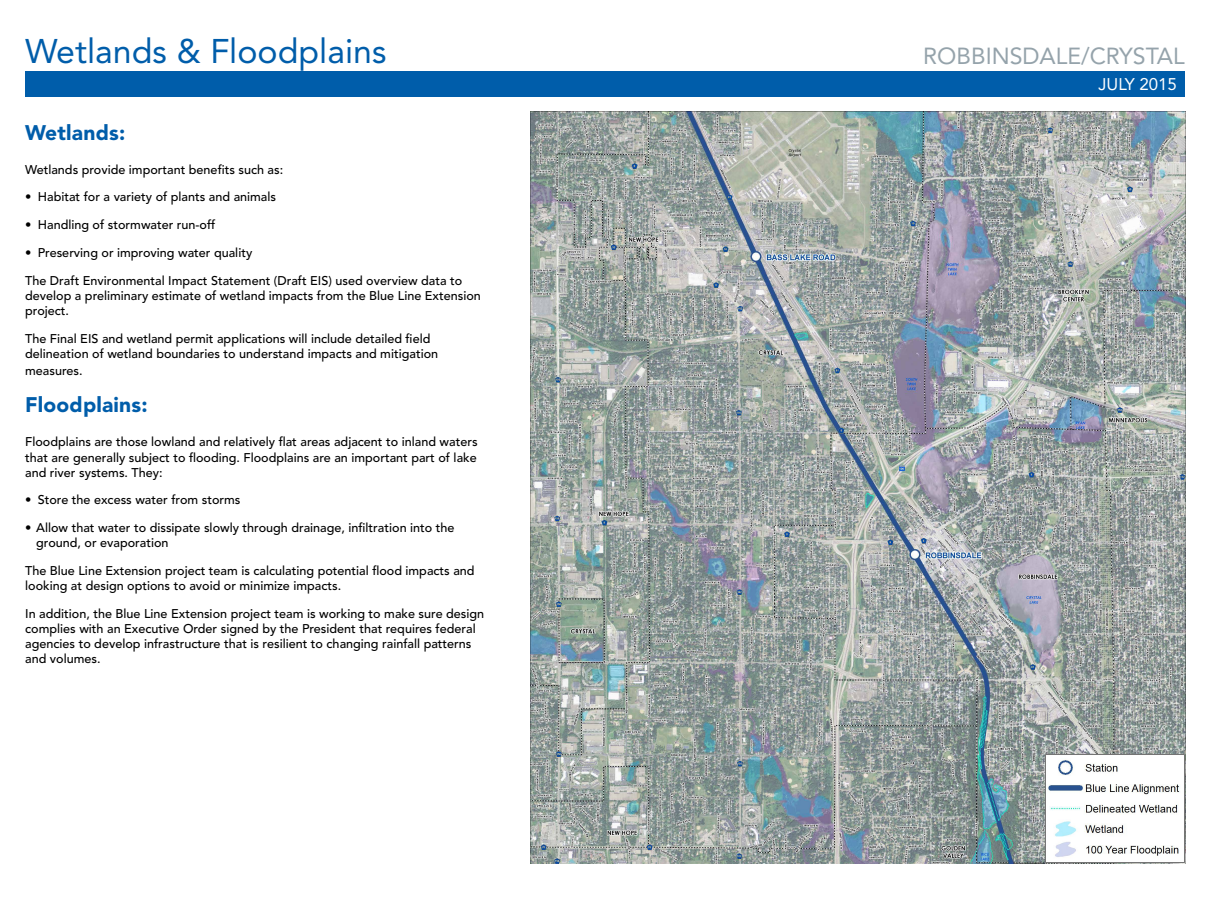
<style>
.page{position:relative;width:1210px;height:908px;background:#fff}
.page>*{position:absolute;margin:0;border:0;box-sizing:border-box;transform-origin:0 0}
.Main_Title{font:33.95px "Avenir LT Std";color:#005daa}
.Main_Title-2{font:23.1px "Avenir LT Std";color:#95a3ab}
.Text_subhead_60pt{font:900 21px "Avenir LT Std";letter-spacing:.01em;color:#005daa}
.Header_Date{font:16.8px "Avenir LT Std";color:#fff}
.Text_sm_36pt{font:500 12.6px/15.1px "Avenir LT Std";color:#000}
</style>
<div class="page">
<div style="left:25px;top:71px;width:1159px;height:26px;background:#005daa"></div>
<img style="left:530px;top:111px;width:655px;height:752px">
<img style="left:1045px;top:754px;width:139px;height:108px">
<div style="left:25px;top:193px;width:7px;height:7px;border:2px solid #fff;border-radius:50%"></div>
<div style="left:25px;top:221px;width:7px;height:7px;border:2px solid #fff;border-radius:50%"></div>
<div style="left:25px;top:249px;width:7px;height:6px;border:2px solid #fff;border-radius:50%"></div>
<div style="left:25px;top:496px;width:7px;height:7px;border:2px solid #fff;border-radius:50%"></div>
<div style="left:25px;top:524px;width:7px;height:6px;border:2px solid #fff;border-radius:50%"></div>
<p class="Main_Title" style="left:25px;top:31px;width:363px">Wetlands &amp; Floodplains</p>
<p class="Main_Title-2" style="left:923px;top:42px;width:263px">ROBBINSDALE/CRYSTAL</p>
<p class="Text_subhead_60pt" style="left:25px;top:119px;width:102px">Wetlands:</p>
<p class="Text_sm_36pt" style="left:25px;top:162px;width:259px">Wetlands provide important benefits such as:</p>
<p class="Text_sm_36pt" style="left:25px;top:190px;width:252px">• Habitat for a variety of plants and animals</p>
<p class="Text_sm_36pt" style="left:25px;top:217px;width:191px">• Handling of stormwater run-off</p>
<p class="Text_sm_36pt" style="left:25px;top:245px;width:229px">• Preserving or improving water quality</p>
<p class="Text_sm_36pt" style="left:25px;top:273px;width:457px">The Draft Environmental Impact Statement (Draft EIS) used overview data to develop a preliminary estimate of wetland impacts from the Blue Line Extension project.</p>
<p class="Text_sm_36pt" style="left:25px;top:331px;width:414px">The Final EIS and wetland permit applications will include detailed field delineation of wetland boundaries to understand impacts and mitigation</p>
<p class="Text_sm_36pt" style="left:25px;top:363px;width:59px">measures.</p>
<p class="Text_subhead_60pt" style="left:25px;top:392px;width:124px">Floodplains:</p>
<p class="Text_sm_36pt" style="left:25px;top:434px;width:454px;text-align:justify">Floodplains are those lowland and relatively flat areas adjacent to inland waters that are generally subject to flooding. Floodplains are an important part of lake and river systems. They:</p>
<p class="Text_sm_36pt" style="left:25px;top:492px;width:217px">• Store the excess water from storms</p>
<p class="Text_sm_36pt" style="left:36px;top:520px;width:420px;text-indent:-11px">• Allow that water to dissipate slowly through drainage, infiltration into the ground, or evaporation</p>
<p class="Text_sm_36pt" style="left:25px;top:563px;width:451px">The Blue Line Extension project team is calculating potential flood impacts and looking at design options to avoid or minimize impacts.</p>
<p class="Text_sm_36pt" style="left:25px;top:606px;width:460px">In addition, the Blue Line Extension project team is working to make sure design complies with an Executive Order signed by the President that requires federal agencies to develop infrastructure that is resilient to changing rainfall patterns and volumes.</p>
<p class="Header_Date" style="left:1098px;top:75px;width:80px">JULY 2015</p>
</div>
